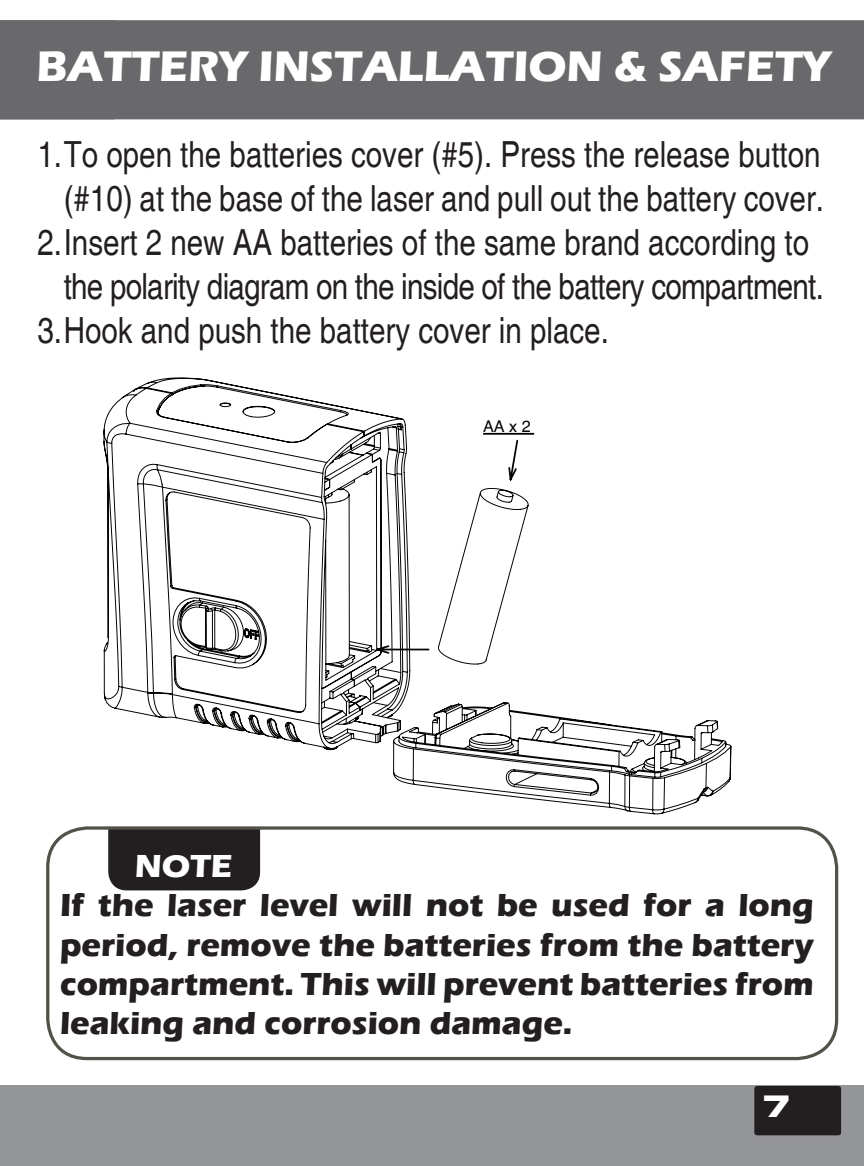
<style>
.page{position:relative;width:864px;height:1166px;background:#fff}
.page>*{position:absolute;margin:0;border:0;box-sizing:border-box;transform-origin:0 0}
.t1{font:700 44px "Eras ITC";color:#fff}
.t2{font:condensed 36px "Helvetica";color:#231f20}
.t3{font:condensed 36px "Helvetica";letter-spacing:-.02em;color:#231f20}
.t4{font:700 32.8px/39.2px "Eras ITC";color:#231f20;text-align:justify}
.t5{font:700 32.8px "Eras ITC";color:#fff}
.t6{font:32px "Microgramma D Bold Exte";color:#fff}
.t7{font:16px "Helvetica";color:#040503}
</style>
<div class="page">
<div style="left:0;top:1085px;width:201px;height:80px;background:#939598"></div>
<div style="left:38px;top:1085px;width:825px;height:80px;background:#939598"></div>
<div style="left:754px;top:1085px;width:87px;height:50px;background:#231f20;border-radius:3px"></div>
<div style="left:0;top:20px;width:863px;height:99px;background:#69696c"></div>
<svg style="left:103px;top:377px;width:628px;height:437px"></svg>
<div style="left:108px;top:830px;width:152px;height:60px;background:#231f20"></div>
<div style="left:46px;top:826px;width:792px;height:233px;border:3px solid #535249;border-radius:39px"></div>
<p class="t1" style="left:36px;top:41px;width:796px">BATTERY INSTALLATION &amp; SAFETY</p>
<p class="t2" style="left:37px;top:133px;width:784px">1.To open the batteries cover (#5). Press the release button</p>
<p class="t2" style="left:64px;top:177px;width:761px">(#10) at the base of the laser and pull out the battery cover.</p>
<p class="t2" style="left:37px;top:221px;width:773px">2.Insert 2 new AA batteries of the same brand according to</p>
<p class="t3" style="left:64px;top:265px;width:761px">the polarity diagram on the inside of the battery compartment.</p>
<p class="t2" style="left:37px;top:309px;width:573px">3.Hook and push the battery cover in place.</p>
<p class="t7" style="left:483px;top:416px;width:49px">AA x 2</p>
<p class="t5" style="left:135px;top:846px;width:99px">NOTE</p>
<p class="t4" style="left:60px;top:885px;width:755px">If the laser level will not be used for a long period, remove the batteries from the battery compartment. This will prevent batteries from leaking and corrosion damage.</p>
<p class="t6" style="left:761px;top:1084px;width:31px">7</p>
</div>
